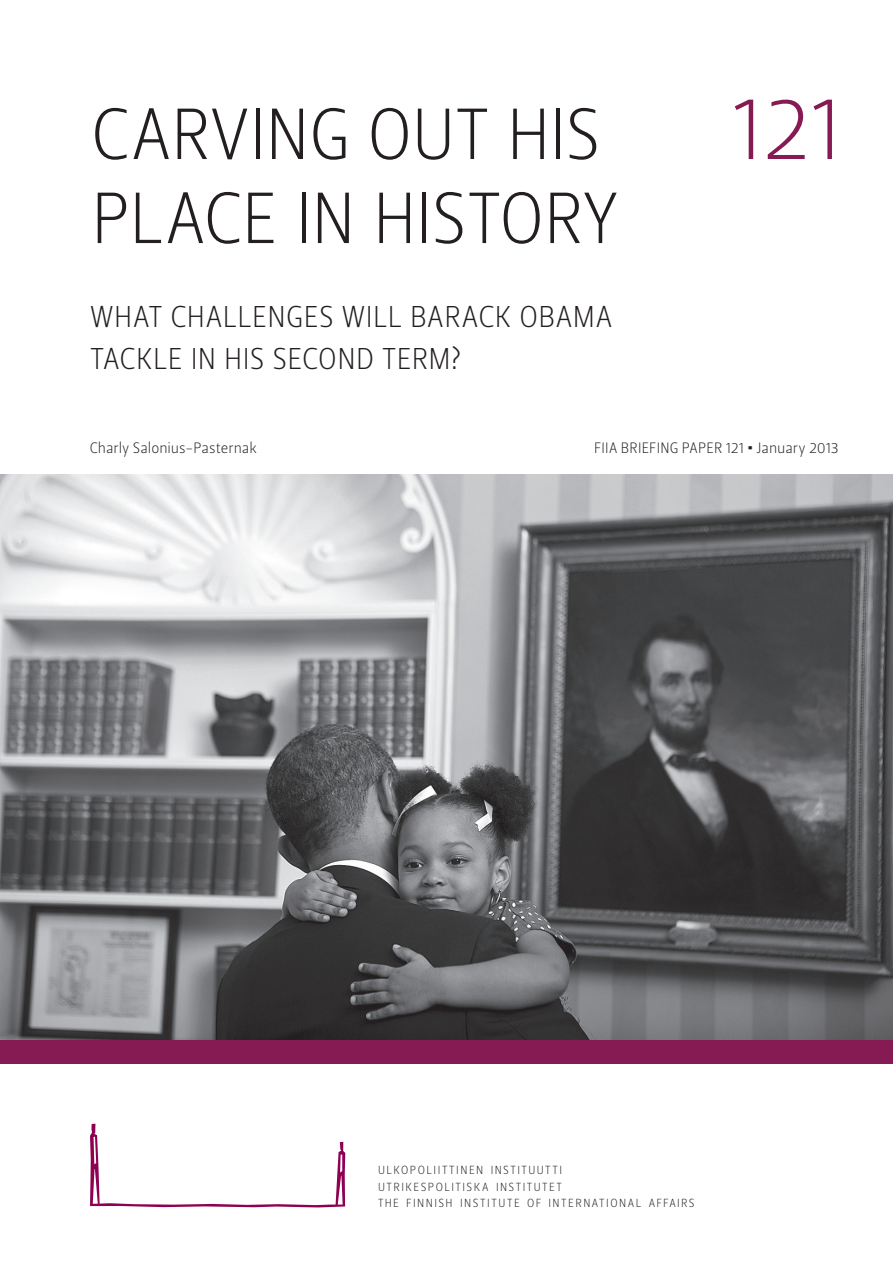
<style>
.page{position:relative;width:893px;height:1263px;background:#fff}
.page>*{position:absolute;margin:0;border:0;box-sizing:border-box;transform-origin:0 0}
.t1{font:90px "Leitura Sans Grot 1";color:#861a53}
.t2{font:72px/84px "Leitura Sans Grot 1";letter-spacing:-.005em;color:#231f20}
.t3{font:30px/42px "Leitura Sans Grot 1";letter-spacing:.015em;color:#231f20}
.t4{font:15px "Leitura Sans Grot 1";letter-spacing:-.005em;color:#231f20}
.t5{font:11.7px/16.2px "Leitura Sans Grot 1";letter-spacing:.125em;color:#231f20}
.s1{font-size:21px}
</style>
<div class="page">
<img style="left:0;top:474px;width:893px;height:566px">
<div style="left:0;top:1040px;width:893px;height:23px;background:#861a53"></div>
<svg style="left:90px;top:1124px;width:255px;height:83px"></svg>
<h2 class="t2" style="left:91px;top:102px;width:529px">CARVING OUT HIS<br>PLACE IN HISTORY</h2>
<h3 class="t3" style="left:90px;top:300px;width:524px">WHAT CHALLENGES WILL BARACK OBAMA<br>TACKLE IN HIS SECOND TERM?</h3>
<h1 class="t1" style="left:731px;top:95px;width:111px">121</h1>
<p class="t4" style="left:90px;top:442px;width:169px">CHARLY SALONIUS-PASTERNAK</p>
<p class="t4" style="left:594px;top:442px;width:70px">FIIA BRIEFING</p>
<p class="t4" style="left:682px;top:442px;width:9px">PAPER</p>
<p class="t4" style="left:726px;top:442px;width:114px">121 <span class="s1">•</span> JANUARY 2013</p>
<p class="t5" style="left:378px;top:1164px;width:318px">ULKOPOLIITTINEN INSTITUUTTI<br>UTRIKESPOLITISKA INSTITUTET<br>THE FINNISH INSTITUTE OF INTERNATIONAL AFFAIRS</p>
</div>
